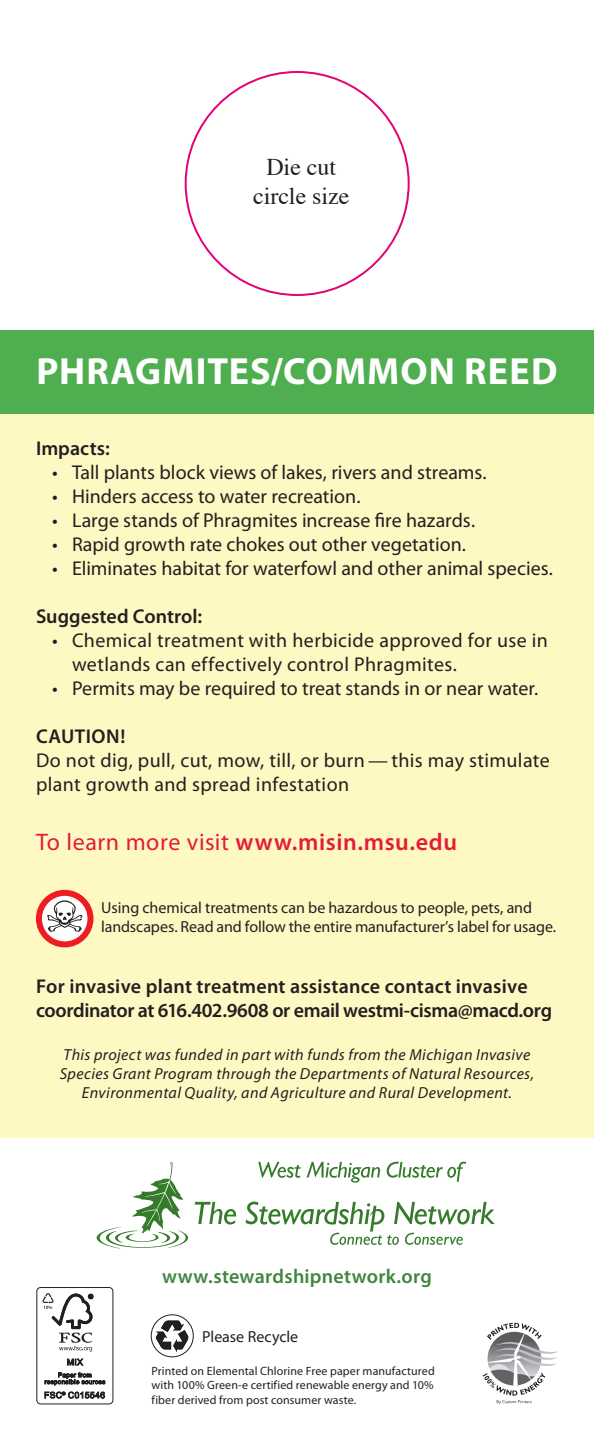
<style>
.page{position:relative;width:594px;height:1440px;background:#fff}
.page>*{position:absolute;margin:0;border:0;box-sizing:border-box;transform-origin:0 0}
.t1{font:700 38px "Myriad Pro";letter-spacing:.03em;color:#fff}
.t2{font:600 24px "Myriad Pro";letter-spacing:.025em;color:#e51b3a}
.t3{font:24px/28.8px "Times";color:#231f20;text-align:center}
.t4{font:20px/24px "Myriad Pro";letter-spacing:.005em;color:#231f20}
.t5{font:600 20px/24px "Myriad Pro";letter-spacing:.005em;color:#231f20}
.t6{font:600 20px "Myriad Pro";letter-spacing:.01em;color:#41863e}
.t7{font:600 20px "Myriad Pro";letter-spacing:.025em;color:#231f20}
.t8{font:italic 16px/19.2px "Myriad Pro";letter-spacing:.025em;color:#231f20;text-align:center}
.t9{font:16px/19.2px "Myriad Pro";letter-spacing:-.005em;color:#231f20}
.t10{font:12px/14.4px "Myriad Pro";letter-spacing:.01em;color:#231f20;text-align:justify}
.s1{font-weight:400}
</style>
<div class="page">
<div style="left:0;top:405px;width:594px;height:733px;background:#fef9c3"></div>
<div style="left:0;top:330px;width:594px;height:84px;background:#4faf50"></div>
<div style="left:36px;top:890px;width:58px;height:57px;background:#ee1d23;border-radius:50%"></div>
<div style="left:42px;top:896px;width:46px;height:45px;background:#fff;border-radius:50%"></div>
<svg style="left:47px;top:900px;width:35px;height:32px"></svg>
<svg style="left:195px;top:1202px;width:42px;height:23px"></svg>
<svg style="left:97px;top:1162px;width:91px;height:87px"></svg>
<svg style="left:246px;top:1202px;width:249px;height:43px"></svg>
<svg style="left:258px;top:1162px;width:208px;height:21px"></svg>
<div style="left:151px;top:1314px;width:43px;height:43px;border:1px solid #231f20;border-radius:50%"></div>
<svg style="left:156px;top:1321px;width:33px;height:31px"></svg>
<svg style="left:483px;top:1323px;width:75px;height:81px"></svg>
<div style="left:36px;top:1287px;width:77px;height:117px;border:1px solid #231f20;border-radius:4px"></div>
<svg style="left:67px;top:1358px;width:16px;height:8px"></svg>
<svg style="left:45px;top:1372px;width:60px;height:13px"></svg>
<svg style="left:44px;top:1392px;width:61px;height:7px"></svg>
<svg style="left:42px;top:1293px;width:51px;height:59px"></svg>
<p class="t3" style="left:253px;top:151px;width:98px">Die cut circle size</p>
<p class="t1" style="left:36px;top:347px;width:523px">PHRAGMITES/COMMON REED</p>
<p class="t5" style="left:36px;top:436px;width:75px">Impacts:</p>
<p class="t4" style="left:52px;top:460px;width:436px">• Tall plants block views of lakes, rivers and streams.</p>
<p class="t4" style="left:52px;top:484px;width:310px">• Hinders access to water recreation.</p>
<p class="t4" style="left:52px;top:508px;width:425px">• Large stands of Phragmites increase fire hazards.</p>
<p class="t4" style="left:52px;top:532px;width:416px">• Rapid growth rate chokes out other vegetation.</p>
<p class="t4" style="left:52px;top:556px;width:502px">• Eliminates habitat for waterfowl and other animal species.</p>
<p class="t5" style="left:36px;top:604px;width:168px">Suggested Control:</p>
<p class="t4" style="left:72px;top:628px;width:477px;text-indent:-20px">• Chemical treatment with herbicide approved for use in wetlands can effectively control Phragmites.</p>
<p class="t4" style="left:52px;top:676px;width:488px">• Permits may be required to treat stands in or near water.</p>
<p class="t7" style="left:36px;top:724px;width:91px">CAUTION!</p>
<p class="t4" style="left:36px;top:748px;width:515px">Do not dig, pull, cut, mow, till, or burn—this may stimulate plant growth and spread infestation</p>
<p class="t2" style="left:36px;top:827px;width:423px"><span class="s1">To learn more visit</span> www.misin.msu.edu</p>
<p class="t9" style="left:101px;top:898px;width:457px">Using chemical treatments can be hazardous to people, pets, and landscapes. Read and follow the entire manufacturer’s label for usage.</p>
<p class="t5" style="left:36px;top:974px;width:518px">For invasive plant treatment assistance contact invasive coordinator at 616.402.9608 or email westmi-cisma@macd.org</p>
<p class="t8" style="left:60px;top:1045px;width:476px">This project was funded in part with funds from the Michigan Invasive<br>Species Grant Program through the Departments of Natural Resources,<br>Environmental Quality, and Agriculture and Rural Development.</p>
<p class="t6" style="left:162px;top:1264px;width:271px">www.stewardshipnetwork.org</p>
<p class="t9" style="left:202px;top:1326px;width:98px">Please Recycle</p>
<p class="t10" style="left:152px;top:1363px;width:285px">Printed on Elemental Chlorine Free paper manufactured with 100% Green-e certified renewable energy and 10% fiber derived from post consumer waste.</p>
</div>
